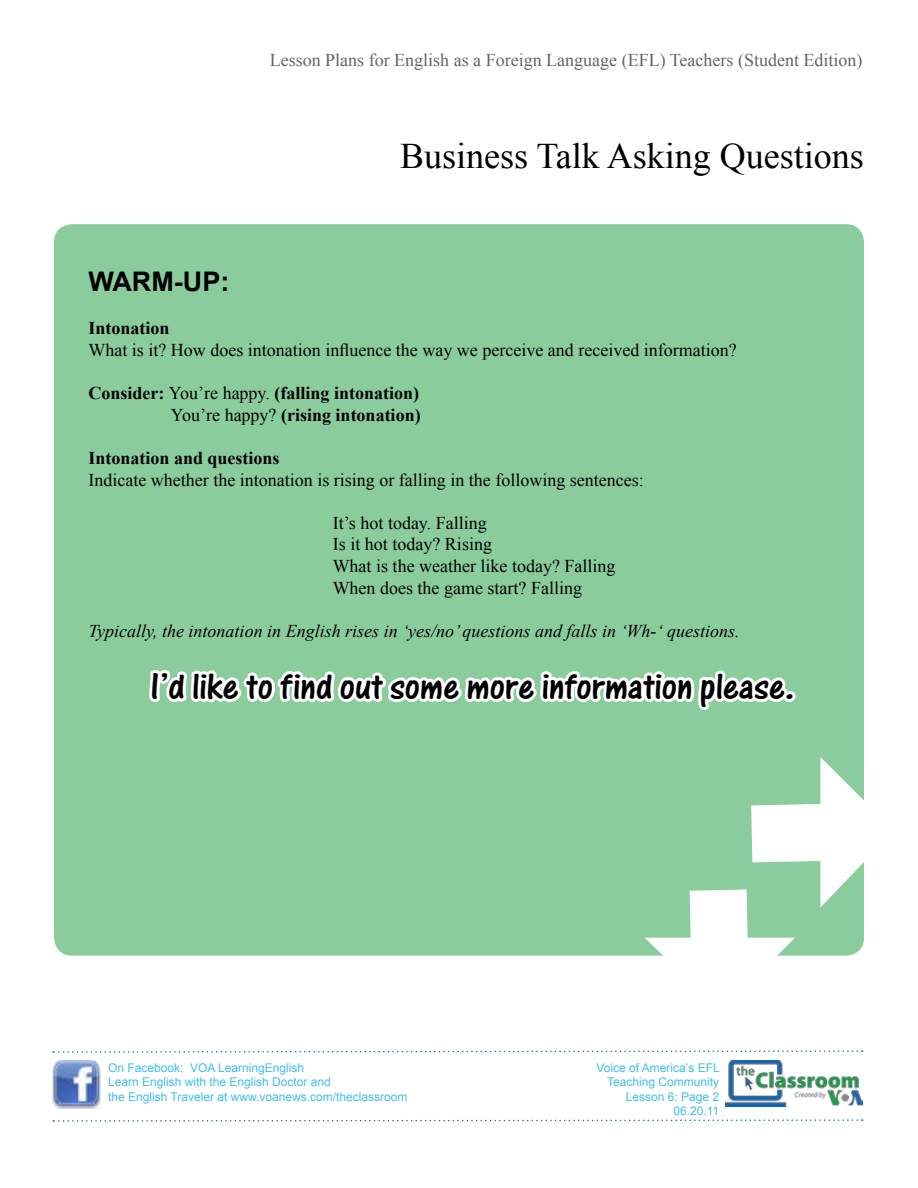
<style>
.page{position:relative;width:918px;height:1188px;background:#fff}
.page>*{position:absolute;margin:0;border:0;box-sizing:border-box;transform-origin:0 0}
.t1{font:39px "One Stroke Script Let Plain";color:#000}
.t2{font:36px "Times New Roman";color:#000}
.t3{font:700 27px "Arial";color:#000}
.t4{font:18px/21.6px "Times New Roman";color:#000}
.t5{font:700 18px/21.6px "Times New Roman";color:#000;text-align:right}
.t6{font:italic 18px "Times New Roman";color:#000}
.t7{font:18px "Times New Roman";color:#636467}
.t8{font:12px/14.4px "Arial";color:#42bdee;text-align:right}
.s1{font-weight:400}
</style>
<div class="page">
<img style="left:726px;top:1061px;width:136px;height:45px">
<svg style="left:53px;top:1050px;width:810px;height:3px"></svg>
<img style="left:52px;top:1060px;width:48px;height:48px">
<svg style="left:53px;top:1119px;width:810px;height:3px"></svg>
<div style="left:54px;top:224px;width:810px;height:732px;background:#8acc9c;border-radius:18px"></div>
<svg style="left:145px;top:670px;width:719px;height:286px"></svg>
<p class="t7" style="left:270px;top:48px;width:594px">Lesson Plans for English as a Foreign Language (EFL) Teachers (Student Edition)</p>
<h2 class="t2" style="left:400px;top:131px;width:465px">Business Talk Asking Questions</h2>
<h3 class="t3" style="left:88px;top:264px;width:142px">WARM-UP:</h3>
<p class="t5" style="left:88px;top:317px;width:83px">Intonation</p>
<p class="t4" style="left:88px;top:339px;width:650px">What is it? How does intonation influence the way we perceive and received information?</p>
<p class="t5" style="left:88px;top:382px;width:334px">Consider: <span class="s1">You’re happy.</span> (falling intonation)<br><span class="s1">You’re happy?</span> (rising intonation)</p>
<p class="t5" style="left:88px;top:447px;width:193px">Intonation and questions</p>
<p class="t4" style="left:88px;top:469px;width:557px">Indicate whether the intonation is rising or falling in the following sentences:</p>
<p class="t4" style="left:333px;top:512px;width:284px">It’s hot today. Falling<br>Is it hot today? Rising<br>What is the weather like today? Falling<br>When does the game start? Falling</p>
<p class="t6" style="left:88px;top:618px;width:653px">Typically, the intonation in English rises in ‘yes/no’ questions and falls in ‘Wh-‘ questions.</p>
<h1 class="t1" style="left:151px;top:664px;width:645px">I’d like to find out some more information please.</h1>
<p class="t8" style="left:108px;top:1060px;width:301px;text-align:left">On Facebook: VOA LearningEnglish<br>Learn English with the English Doctor and<br>the English Traveler at www.voanews.com/theclassroom</p>
<p class="t8" style="left:597px;top:1060px;width:125px">Voice of America’s EFL<br>Teaching Community<br>Lesson 6: Page 2<br>06.20.11</p>
</div>
